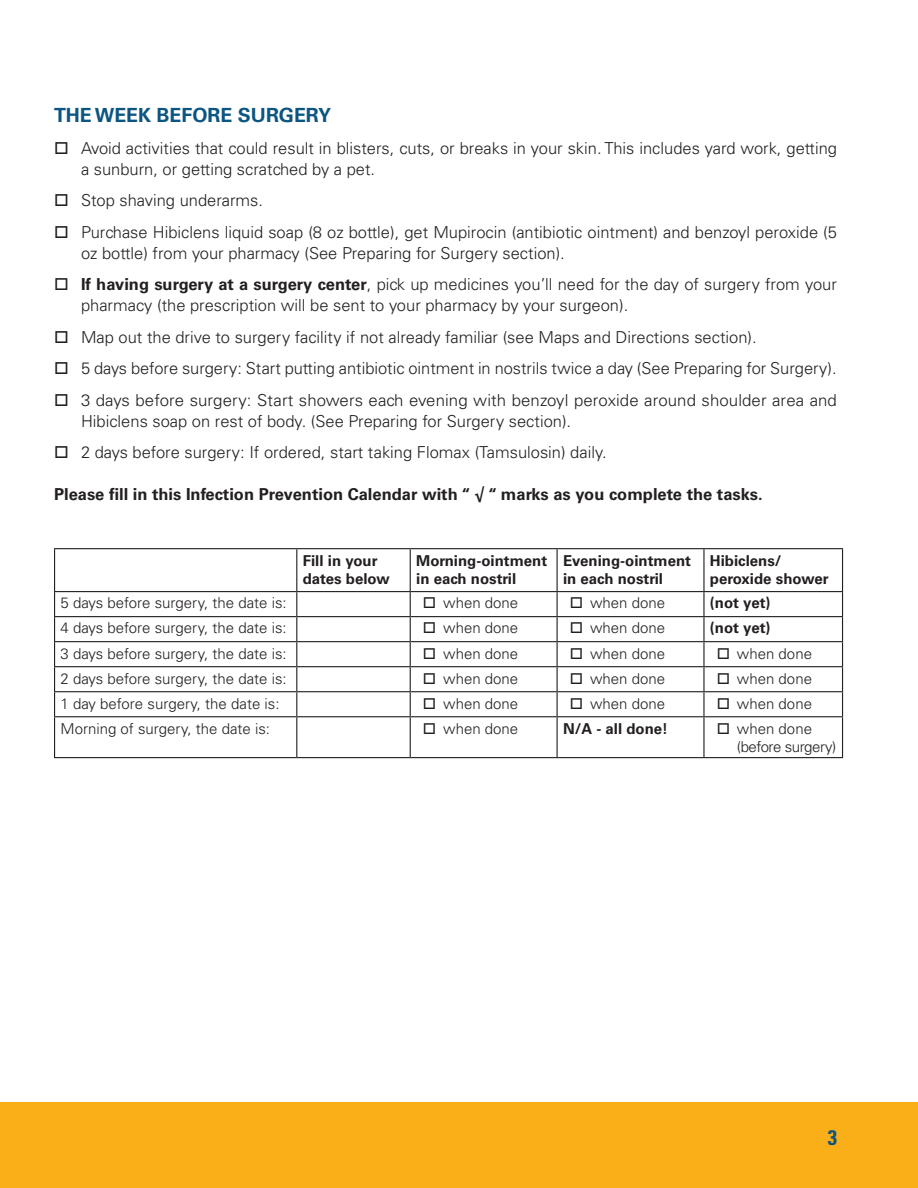
<style>
.page{position:relative;width:918px;height:1188px;background:#fff}
.page>*{position:absolute;margin:0;border:0;box-sizing:border-box;transform-origin:0 0}
.t1{font:700 condensed 21px "Univers LT Std";color:#0c5581}
.Caps_List_Header{font:700 19.5px "Univers LT Std";color:#0c5581}
.t2{font:300 16.5px/21px "Univers LT Std";color:#231f20}
.Body_Section_Header{font:700 16.5px "Univers LT Std";color:#231f20}
.Body_-_chart{font:300 15px "Univers LT Std";color:#231f20}
.Body_-_chart-2{font:700 15px/18px "Univers LT Std";color:#231f20}
.Body_-_chart-3{font:300 15px/18px "Univers LT Std";letter-spacing:-.03em;color:#231f20}
.s1{font-weight:700}
</style>
<div class="page">
<div style="left:0;top:1102px;width:918px;height:86px;background:#faaf18"></div>
<hr style="left:54px;top:548px;width:243px;height:1px;background:#231f20">
<hr style="left:54px;top:549px;width:1px;height:42px;background:#231f20">
<hr style="left:297px;top:548px;width:113px;height:1px;background:#231f20">
<hr style="left:296px;top:549px;width:1px;height:42px;background:#231f20">
<hr style="left:410px;top:548px;width:147px;height:1px;background:#231f20">
<hr style="left:410px;top:549px;width:1px;height:42px;background:#231f20">
<hr style="left:557px;top:548px;width:147px;height:1px;background:#231f20">
<hr style="left:557px;top:549px;width:1px;height:42px;background:#231f20">
<hr style="left:704px;top:548px;width:139px;height:1px;background:#231f20">
<hr style="left:703px;top:549px;width:2px;height:42px;background:#231f20">
<hr style="left:842px;top:549px;width:1px;height:42px;background:#231f20">
<hr style="left:54px;top:591px;width:243px;height:1px;background:#231f20">
<hr style="left:297px;top:591px;width:113px;height:1px;background:#231f20">
<hr style="left:410px;top:591px;width:147px;height:1px;background:#231f20">
<hr style="left:557px;top:591px;width:147px;height:1px;background:#231f20">
<hr style="left:704px;top:591px;width:139px;height:1px;background:#231f20">
<hr style="left:703px;top:592px;width:2px;height:24px;background:#231f20">
<hr style="left:54px;top:616px;width:243px;height:1px;background:#231f20">
<hr style="left:297px;top:616px;width:113px;height:1px;background:#231f20">
<hr style="left:410px;top:616px;width:147px;height:1px;background:#231f20">
<hr style="left:557px;top:616px;width:147px;height:1px;background:#231f20">
<hr style="left:704px;top:616px;width:139px;height:1px;background:#231f20">
<hr style="left:703px;top:617px;width:2px;height:24px;background:#231f20">
<hr style="left:54px;top:641px;width:243px;height:1px;background:#231f20">
<hr style="left:297px;top:641px;width:113px;height:1px;background:#231f20">
<hr style="left:410px;top:641px;width:147px;height:1px;background:#231f20">
<hr style="left:557px;top:641px;width:147px;height:1px;background:#231f20">
<hr style="left:704px;top:641px;width:139px;height:1px;background:#231f20">
<hr style="left:703px;top:642px;width:2px;height:24px;background:#231f20">
<hr style="left:54px;top:666px;width:243px;height:1px;background:#231f20">
<hr style="left:297px;top:666px;width:113px;height:1px;background:#231f20">
<hr style="left:410px;top:666px;width:147px;height:1px;background:#231f20">
<hr style="left:557px;top:666px;width:147px;height:1px;background:#231f20">
<hr style="left:704px;top:666px;width:139px;height:1px;background:#231f20">
<hr style="left:703px;top:667px;width:2px;height:24px;background:#231f20">
<hr style="left:54px;top:691px;width:243px;height:1px;background:#231f20">
<svg style="left:54px;top:592px;width:1px;height:124px"></svg>
<hr style="left:297px;top:691px;width:113px;height:1px;background:#231f20">
<svg style="left:296px;top:592px;width:1px;height:124px"></svg>
<hr style="left:410px;top:691px;width:147px;height:1px;background:#231f20">
<svg style="left:410px;top:592px;width:1px;height:124px"></svg>
<hr style="left:557px;top:691px;width:147px;height:1px;background:#231f20">
<svg style="left:557px;top:592px;width:1px;height:124px"></svg>
<hr style="left:704px;top:691px;width:139px;height:1px;background:#231f20">
<hr style="left:703px;top:692px;width:2px;height:24px;background:#231f20">
<svg style="left:842px;top:592px;width:1px;height:124px"></svg>
<hr style="left:54px;top:716px;width:243px;height:1px;background:#231f20">
<hr style="left:54px;top:717px;width:1px;height:40px;background:#231f20">
<hr style="left:297px;top:716px;width:113px;height:1px;background:#231f20">
<hr style="left:296px;top:717px;width:1px;height:40px;background:#231f20">
<hr style="left:410px;top:716px;width:147px;height:1px;background:#231f20">
<hr style="left:410px;top:717px;width:1px;height:40px;background:#231f20">
<hr style="left:557px;top:716px;width:147px;height:1px;background:#231f20">
<hr style="left:557px;top:717px;width:1px;height:40px;background:#231f20">
<hr style="left:704px;top:716px;width:139px;height:1px;background:#231f20">
<hr style="left:703px;top:717px;width:2px;height:40px;background:#231f20">
<hr style="left:842px;top:717px;width:1px;height:40px;background:#231f20">
<hr style="left:54px;top:757px;width:243px;height:1px;background:#231f20">
<hr style="left:297px;top:757px;width:113px;height:1px;background:#231f20">
<hr style="left:410px;top:757px;width:147px;height:1px;background:#231f20">
<hr style="left:557px;top:757px;width:147px;height:1px;background:#231f20">
<hr style="left:704px;top:757px;width:139px;height:1px;background:#231f20">
<p class="Caps_List_Header" style="left:54px;top:104px;width:279px">THE WEEK BEFORE SURGERY</p>
<p class="t2" style="left:81px;top:137px;width:758px">Avoid activities that could result in blisters, cuts, or breaks in your skin. This includes yard work, getting a sunburn, or getting scratched by a pet.</p>
<p class="t2" style="left:81px;top:190px;width:184px">Stop shaving underarms.</p>
<p class="t2" style="left:81px;top:221px;width:758px">Purchase Hibiclens liquid soap (8 oz bottle), get Mupirocin (antibiotic ointment) and benzoyl peroxide (5 oz bottle) from your pharmacy (See Preparing for Surgery section).</p>
<p class="t2" style="left:81px;top:274px;width:757px"><span class="s1">If having surgery at a surgery center</span>, pick up medicines you’ll need for the day of surgery from your pharmacy (the prescription will be sent to your pharmacy by your surgeon).</p>
<p class="t2" style="left:81px;top:326px;width:677px">Map out the drive to surgery facility if not already familiar (see Maps and Directions section).</p>
<p class="t2" style="left:81px;top:358px;width:757px">5 days before surgery: Start putting antibiotic ointment in nostrils twice a day (See Preparing for Surgery).</p>
<p class="t2" style="left:81px;top:389px;width:757px">3 days before surgery: Start showers each evening with benzoyl peroxide around shoulder area and<br>Hibiclens soap on rest of body. (See Preparing for Surgery section).</p>
<p class="t2" style="left:81px;top:442px;width:527px">2 days before surgery: If ordered, start taking Flomax (Tamsulosin) daily.</p>
<p class="Body_Section_Header" style="left:54px;top:485px;width:710px">Please fill in this Infection Prevention Calendar with “ √ “ marks as you complete the tasks.</p>
<p class="Body_-_chart-2" style="left:303px;top:551px;width:88px">Fill in your dates below</p>
<p class="Body_-_chart-2" style="left:416px;top:551px;width:133px">Morning-ointment in each nostril</p>
<p class="Body_-_chart-2" style="left:563px;top:551px;width:130px">Evening-ointment in each nostril</p>
<p class="Body_-_chart-2" style="left:710px;top:551px;width:120px">Hibiclens/ peroxide shower</p>
<p class="Body_-_chart" style="left:61px;top:594px;width:228px">5 days before surgery, the date is:</p>
<p class="Body_-_chart" style="left:443px;top:594px;width:77px">when done</p>
<p class="Body_-_chart" style="left:590px;top:594px;width:77px">when done</p>
<p class="Body_-_chart-2" style="left:710px;top:594px;width:62px">(not yet)</p>
<p class="Body_-_chart" style="left:61px;top:619px;width:228px">4 days before surgery, the date is:</p>
<p class="Body_-_chart" style="left:443px;top:619px;width:77px">when done</p>
<p class="Body_-_chart" style="left:590px;top:619px;width:77px">when done</p>
<p class="Body_-_chart-2" style="left:710px;top:619px;width:62px">(not yet)</p>
<p class="Body_-_chart" style="left:61px;top:644px;width:228px">3 days before surgery, the date is:</p>
<p class="Body_-_chart" style="left:443px;top:644px;width:77px">when done</p>
<p class="Body_-_chart" style="left:590px;top:644px;width:77px">when done</p>
<p class="Body_-_chart" style="left:737px;top:644px;width:77px">when done</p>
<p class="Body_-_chart" style="left:61px;top:669px;width:228px">2 days before surgery, the date is:</p>
<p class="Body_-_chart" style="left:443px;top:669px;width:77px">when done</p>
<p class="Body_-_chart" style="left:590px;top:669px;width:77px">when done</p>
<p class="Body_-_chart" style="left:737px;top:669px;width:77px">when done</p>
<p class="Body_-_chart" style="left:61px;top:694px;width:220px">1 day before surgery, the date is:</p>
<p class="Body_-_chart" style="left:443px;top:694px;width:77px">when done</p>
<p class="Body_-_chart" style="left:590px;top:694px;width:77px">when done</p>
<p class="Body_-_chart" style="left:737px;top:694px;width:77px">when done</p>
<p class="Body_-_chart" style="left:61px;top:719px;width:211px">Morning of surgery, the date is:</p>
<p class="Body_-_chart" style="left:443px;top:719px;width:77px">when done</p>
<p class="Body_-_chart-2" style="left:563px;top:719px;width:107px">N/A - all done!</p>
<p class="Body_-_chart-3" style="left:737px;top:719px;width:101px">when done (before surgery)</p>
<p class="t1" style="left:828px;top:1125px;width:11px">3</p>
</div>
